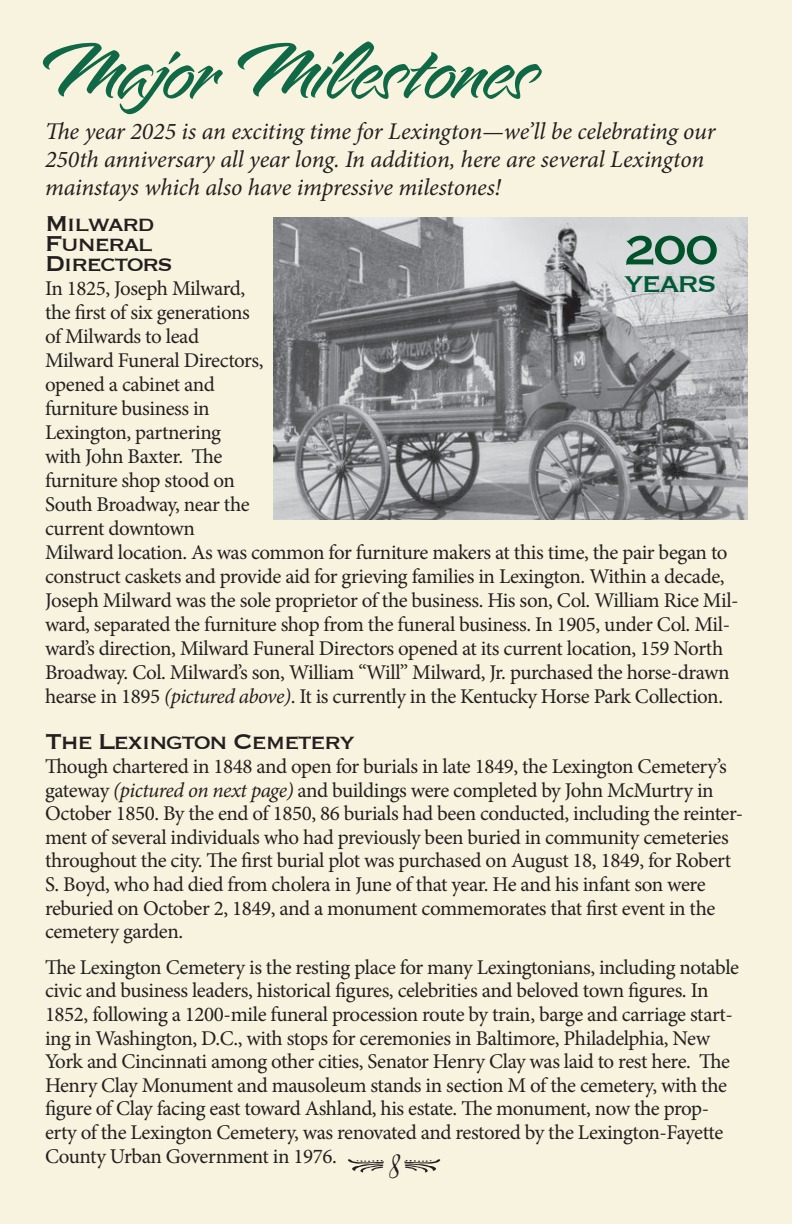
<style>
.page{position:relative;width:792px;height:1224px;background:#f8f3de}
.page>*{position:absolute;margin:0;border:0;box-sizing:border-box;transform-origin:0 0}
.t1{font:97.6px "Alpine Script";letter-spacing:-.015em;color:#0f6846}
.t2{font:54px "Copperplate";color:#00522b}
.t3{font:italic 48px "Natura";color:#231f20}
.t4{font:36px "Copperplate";letter-spacing:-.06em;color:#005a36}
.t5{font:28px/20px "Copperplate";letter-spacing:-.06em;color:#231f20}
.t6{font:italic 24px/28px "Minion Pro";letter-spacing:-.01em;color:#231f20}
.t7{font:21px/24px "Minion Pro";letter-spacing:-.02em;color:#231f20}
.s1{font-style:italic}
</style>
<div class="page">
<svg style="left:348px;top:1159px;width:36px;height:14px"></svg>
<svg style="left:404px;top:1159px;width:36px;height:14px"></svg>
<img style="left:273px;top:218px;width:474px;height:301px">
<h1 class="t1" style="left:37px;top:24px;width:500px">Major Milestones</h1>
<p class="t6" style="left:45px;top:118px;width:672px">The year 2025 is an exciting time for Lexington—we’ll be celebrating our<br>250th anniversary all year long. In addition, here are several Lexington mainstays which also have impressive milestones!</p>
<h3 class="t5" style="left:45px;top:211px;width:130px">Milward<br>Funeral<br>Directors</h3>
<p class="t7" style="left:45px;top:276px;width:695px">In 1825, Joseph Milward,<br>the first of six generations<br>of Milwards to lead<br>Milward Funeral Directors,<br>opened a cabinet and<br>furniture business in<br>Lexington, partnering<br>with John Baxter. The<br>furniture shop stood on<br>South Broadway, near the<br>current downtown<br>Milward location. As was common for furniture makers at this time, the pair began to construct caskets and provide aid for grieving families in Lexington. Within a decade, Joseph Milward was the sole proprietor of the business. His son, Col. William Rice Mil&shy;ward, separated the furniture shop from the funeral business. In 1905, under Col. Mil&shy;ward’s direction, Milward Funeral Directors opened at its current location, 159 North Broadway. Col. Milward’s son, William “Will” Milward, Jr. purchased the horse-drawn hearse in 1895 <span class="s1">(pictured above)</span>. It is currently in the Kentucky Horse Park Collection.</p>
<h2 class="t2" style="left:624px;top:215px;width:96px">200</h2>
<h3 class="t4" style="left:624px;top:259px;width:95px">years</h3>
<h3 class="t5" style="left:45px;top:730px;width:312px">The Lexington Cemetery</h3>
<p class="t7" style="left:45px;top:755px;width:700px">Though chartered in 1848 and open for burials in late 1849, the Lexington Cemetery’s gateway <span class="s1">(pictured on next page)</span> and buildings were completed by John McMurtry in October 1850. By the end of 1850, 86 burials had been conducted, including the reinter&shy;ment of several individuals who had previously been buried in community cemeteries throughout the city. The first burial plot was purchased on August 18, 1849, for Robert S. Boyd, who had died from cholera in June of that year. He and his infant son were reburied on October 2, 1849, and a monument commemorates that first event in the cemetery garden.</p>
<p class="t7" style="left:45px;top:955px;width:696px">The Lexington Cemetery is the resting place for many Lexingtonians, including notable civic and business leaders, historical figures, celebrities and beloved town figures. In 1852, following a 1200-mile funeral procession route by train, barge and carriage start&shy;ing in Washington, D.C., with stops for ceremonies in Baltimore, Philadelphia, New York and Cincinnati among other cities, Senator Henry Clay was laid to rest here. The Henry Clay Monument and mausoleum stands in section M of the cemetery, with the figure of Clay facing east toward Ashland, his estate. The monument, now the prop&shy;erty of the Lexington Cemetery, was renovated and restored by the Lexington-Fayette County Urban Government in 1976.</p>
<h3 class="t3" style="left:387px;top:1134px;width:15px">8</h3>
</div>
